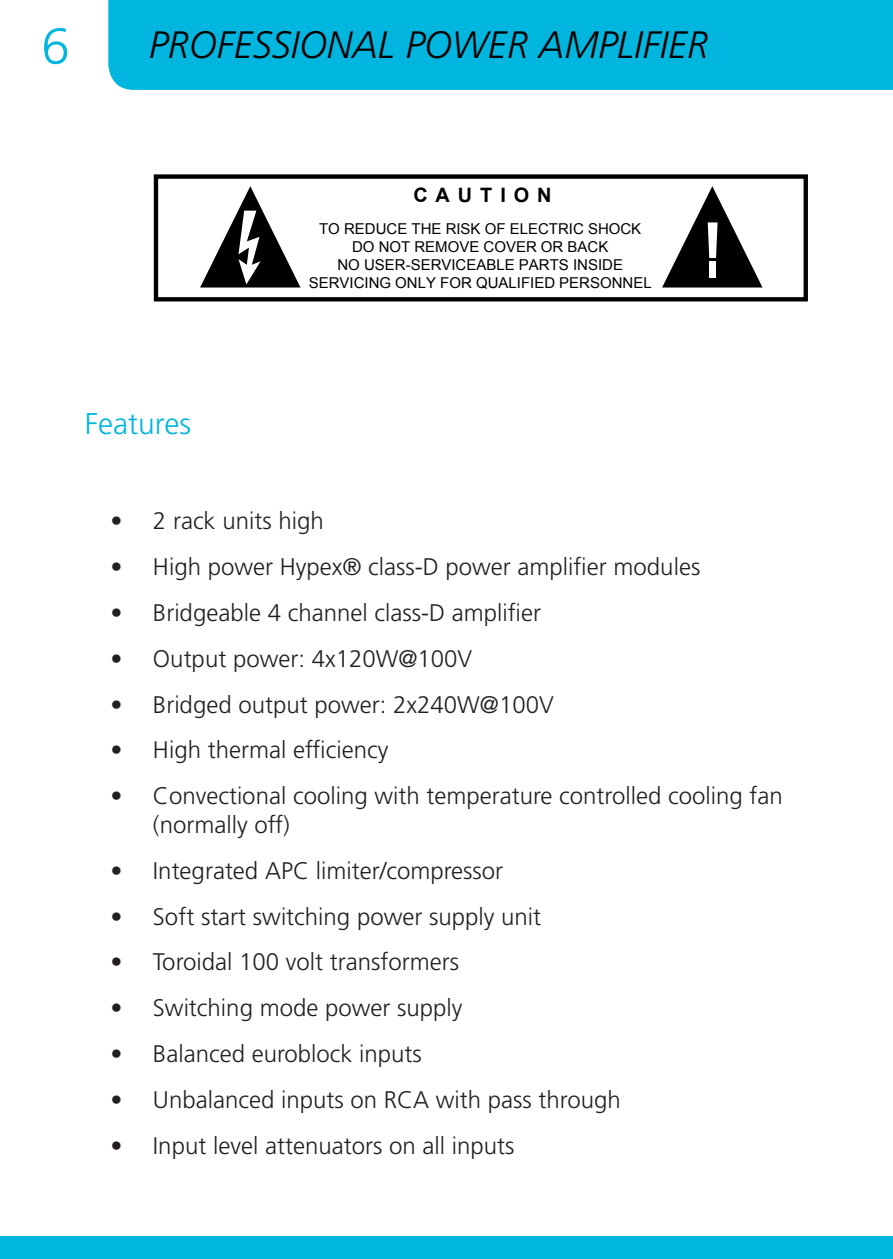
<style>
.page{position:relative;width:893px;height:1259px;background:#fff}
.page>*{position:absolute;margin:0;border:0;box-sizing:border-box;transform-origin:0 0}
.t1{font:300 51px "Frutiger LT Std";color:#00b6de}
.t2{font:italic 300 38.1px "Frutiger LT Std";color:#000}
.Title_Chapter{font:300 30px "Frutiger LT Std";color:#00b6de}
.t3{font:300 24px/28.8px "Frutiger LT Std";color:#231f20}
.t4{font:700 19.8px "Arial";letter-spacing:.4em;color:#000}
.t5{font:15px/18px "Arial";color:#000;text-align:center}
</style>
<div class="page">
<div style="left:108px;top:0;width:785px;height:90px;background:#00b6de"></div>
<div style="left:0;top:1236px;width:893px;height:23px;background:#00b6de"></div>
<div style="left:154px;top:174px;width:654px;height:127px;border:4px solid #000"></div>
<svg style="left:200px;top:186px;width:100px;height:101px"></svg>
<svg style="left:662px;top:186px;width:100px;height:101px"></svg>
<div style="left:709px;top:261px;width:7px;height:16px;background:#fff"></div>
<h1 class="t1" style="left:41px;top:17px;width:30px">6</h1>
<h2 class="t2" style="left:149px;top:23px;width:561px">PROFESSIONAL POWER AMPLIFIER</h2>
<p class="Title_Chapter" style="left:85px;top:407px;width:108px">Features</p>
<p class="t4" style="left:413px;top:182px;width:140px">CAUTION</p>
<p class="t5" style="left:309px;top:220px;width:344px">TO REDUCE THE RISK OF ELECTRIC SHOCK DO NOT REMOVE COVER OR BACK<br>NO USER-SERVICEABLE PARTS INSIDE SERVICING ONLY FOR QUALIFIED PERSONNEL</p>
<p class="t3" style="left:110px;top:507px;width:215px">• 2 rack units high</p>
<p class="t3" style="left:110px;top:553px;width:591px">• High power Hypex® class-D power amplifier modules</p>
<p class="t3" style="left:110px;top:598px;width:432px">• Bridgeable 4 channel class-D amplifier</p>
<p class="t3" style="left:110px;top:644px;width:363px">• Output power: 4x120W@100V</p>
<p class="t3" style="left:110px;top:690px;width:445px">• Bridged output power: 2x240W@100V</p>
<p class="t3" style="left:110px;top:736px;width:280px">• High thermal efficiency</p>
<p class="t3" style="left:153px;top:782px;width:631px;text-indent:-43px">• Convectional cooling with temperature controlled cooling fan (normally off)</p>
<p class="t3" style="left:110px;top:856px;width:394px">• Integrated APC limiter/compressor</p>
<p class="t3" style="left:110px;top:902px;width:432px">• Soft start switching power supply unit</p>
<p class="t3" style="left:110px;top:948px;width:350px">• Toroidal 100 volt transformers</p>
<p class="t3" style="left:110px;top:994px;width:353px">• Switching mode power supply</p>
<p class="t3" style="left:110px;top:1039px;width:313px">• Balanced euroblock inputs</p>
<p class="t3" style="left:110px;top:1085px;width:512px">• Unbalanced inputs on RCA with pass through</p>
<p class="t3" style="left:110px;top:1131px;width:405px">• Input level attenuators on all inputs</p>
</div>
